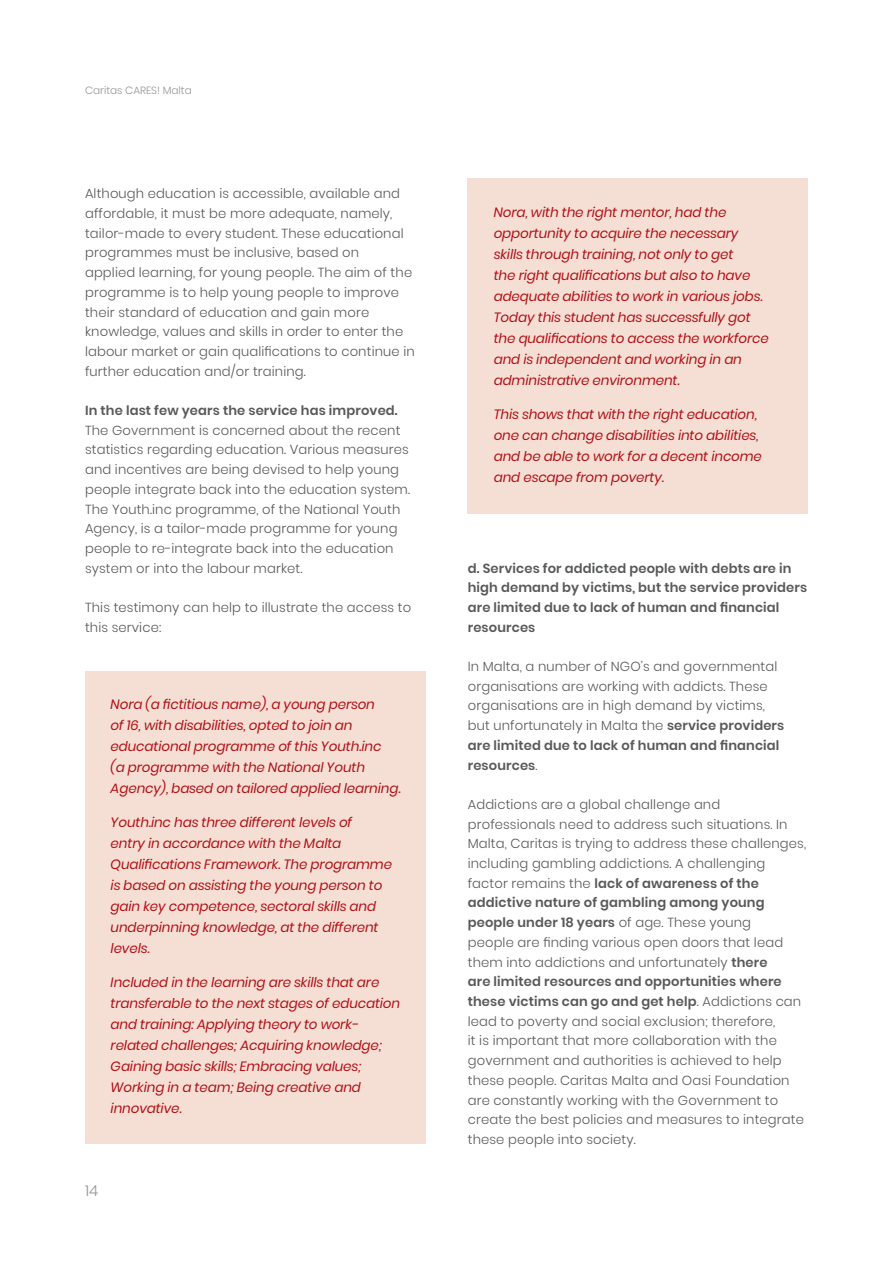
<style>
.page{position:relative;width:893px;height:1263px;background:#fff}
.page>*{position:absolute;margin:0;border:0;box-sizing:border-box;transform-origin:0 0}
.t1{font:300 15px "Poppins";color:#949694}
.t2{font:italic 13.5px/21px "Poppins";letter-spacing:-.01em;color:#b11116}
.t3{font:300 13.2px/19.6px "Poppins";letter-spacing:.01em;color:#58595b}
.t4{font:600 13.2px/19.6px "Poppins";letter-spacing:.01em;color:#58595b}
.t5{font:300 10.5px "Poppins";color:#949694}
.s1{font-weight:600}
</style>
<div class="page">
<div style="left:85px;top:671px;width:340px;height:473px;background:#f5dfd5"></div>
<div style="left:468px;top:178px;width:340px;height:335px;background:#f5dfd5"></div>
<p class="t5" style="left:85px;top:85px;width:108px">Caritas CARES! Malta</p>
<p class="t3" style="left:85px;top:184px;width:331px">Although education is accessible, available and affordable, it must be more adequate, namely, tailor-made to every student. These educational programmes must be inclusive, based on<br>applied learning, for young people. The aim of the programme is to help young people to improve their standard of education and gain more knowledge, values and skills in order to enter the labour market or gain qualifications to continue in further education and/or training.</p>
<p class="t4" style="left:85px;top:401px;width:314px">In the last few years the service has improved.</p>
<p class="t3" style="left:85px;top:420px;width:327px">The Government is concerned about the recent statistics regarding education. Various measures and incentives are being devised to help young people integrate back into the education system.<br>The Youth.inc programme, of the National Youth Agency, is a tailor-made programme for young people to re-integrate back into the education system or into the labour market.</p>
<p class="t3" style="left:85px;top:598px;width:328px">This testimony can help to illustrate the access to this service:</p>
<p class="t2" style="left:111px;top:694px;width:291px">Nora (a fictitious name), a young person<br>of 16, with disabilities, opted to join an educational programme of this Youth.inc<br>(a programme with the National Youth Agency), based on tailored applied learning.</p>
<p class="t2" style="left:111px;top:811px;width:283px">Youth.inc has three different levels of<br>entry in accordance with the Malta Qualifications Framework. The programme is based on assisting the young person to gain key competence, sectoral skills and underpinning knowledge, at the different levels.</p>
<p class="t2" style="left:111px;top:971px;width:291px">Included in the learning are skills that are transferable to the next stages of education and training: Applying theory to work&shy;related challenges; Acquiring knowledge; Gaining basic skills; Embracing values; Working in a team; Being creative and innovative.</p>
<p class="t1" style="left:85px;top:1182px;width:15px">14</p>
<p class="t2" style="left:494px;top:202px;width:277px">Nora, with the right mentor, had the opportunity to acquire the necessary skills through training, not only to get<br>the right qualifications but also to have adequate abilities to work in various jobs.<br>Today this student has successfully got the qualifications to access the workforce and is independent and working in an administrative environment.</p>
<p class="t2" style="left:494px;top:404px;width:270px">This shows that with the right education, one can change disabilities into abilities, and be able to work for a decent income and escape from poverty.</p>
<p class="t4" style="left:468px;top:558px;width:341px">d. Services for addicted people with debts are in high demand by victims, but the service providers are limited due to lack of human and financial resources</p>
<p class="t3" style="left:468px;top:657px;width:318px">In Malta, a number of NGO’s and governmental organisations are working with addicts. These organisations are in high demand by victims, but unfortunately in Malta the <span class="s1">service providers are limited due to lack of human and financial resources</span>.</p>
<p class="t3" style="left:468px;top:794px;width:340px">Addictions are a global challenge and professionals need to address such situations. In Malta, Caritas is trying to address these challenges, including gambling addictions. A challenging factor remains the <span class="s1">lack of awareness of the addictive nature of gambling among young people under 18 years</span> of age. These young<br>people are finding various open doors that lead them into addictions and unfortunately <span class="s1">there<br>are limited resources and opportunities where these victims can go and get help</span>. Addictions can lead to poverty and social exclusion; therefore,<br>it is important that more collaboration with the government and authorities is achieved to help these people. Caritas Malta and Oasi Foundation are constantly working with the Government to create the best policies and measures to integrate these people into society.</p>
</div>
